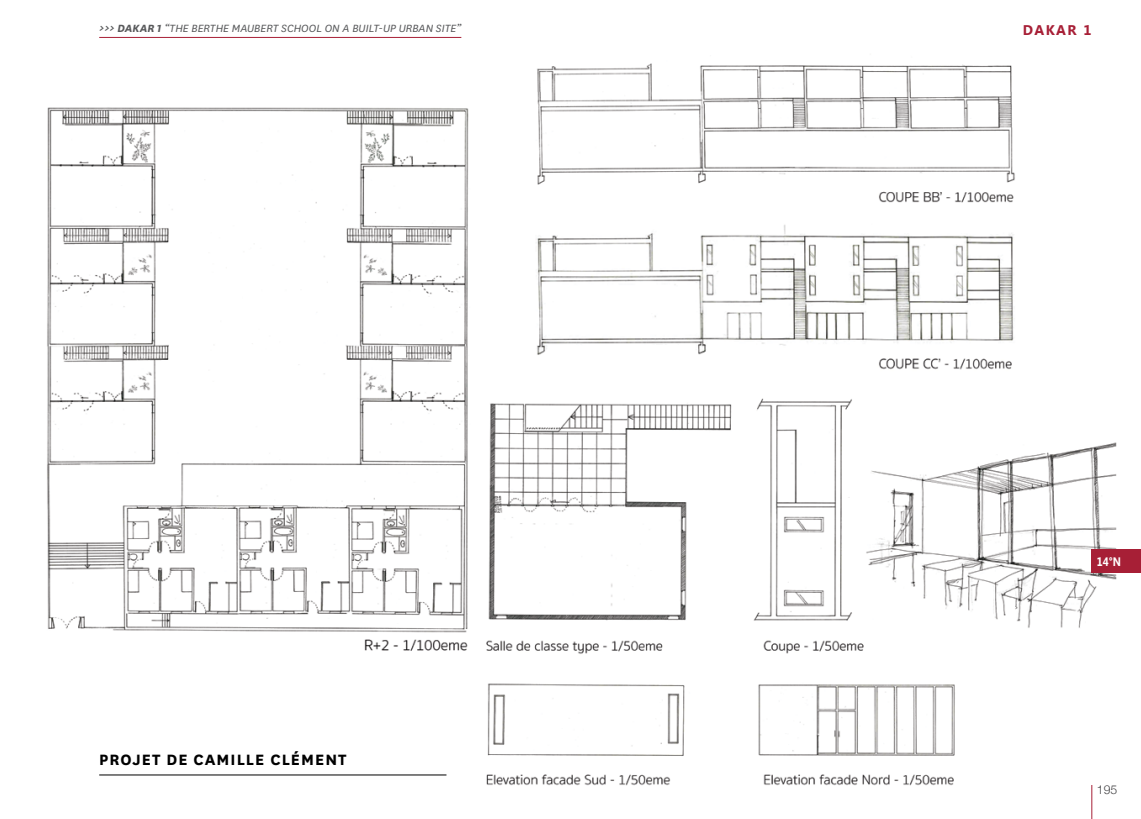
<style>
.page{position:relative;width:1141px;height:819px;background:#fff}
.page>*{position:absolute;margin:0;border:0;box-sizing:border-box;transform-origin:0 0}
.t1{font:700 17.5px "National";letter-spacing:.06em;color:#000}
.t2{font:700 14px "Lao UI";letter-spacing:.1em;color:#a71f36}
.t3{font:italic 12.25px "National";color:#58595b}
.t4{font:700 12.25px "Lao UI";color:#fff;scale:.85 1}
.t5{font:300 12.25px "Helvetica Neue";color:#414042}
.s1{font-weight:700}
</style>
<div class="page">
<img style="left:486px;top:63px;width:631px;height:732px">
<img style="left:47px;top:107px;width:422px;height:544px">
<hr style="left:1091px;top:785px;width:1px;height:34px;background:#a71f36">
<div style="left:1091px;top:549px;width:50px;height:24px;background:#a71f36"></div>
<hr style="left:99px;top:774px;width:347px;height:1px;background:#000">
<hr style="left:99px;top:37px;width:362px;height:1px;background:#a71f36">
<p class="t3" style="left:99px;top:21px;width:364px"><span class="s1">&gt;&gt;&gt; DAKAR 1</span> “THE BERTHE MAUBERT SCHOOL ON A BUILT-UP URBAN SITE”</p>
<h1 class="t1" style="left:99px;top:747px;width:249px">PROJET DE CAMILLE CLÉMENT</h1>
<p class="t2" style="left:1023px;top:20px;width:70px">DAKAR 1</p>
<p class="t4" style="left:1097px;top:553px;width:30px">14°N</p>
<p class="t5" style="left:1097px;top:781px;width:22px">195</p>
</div>
